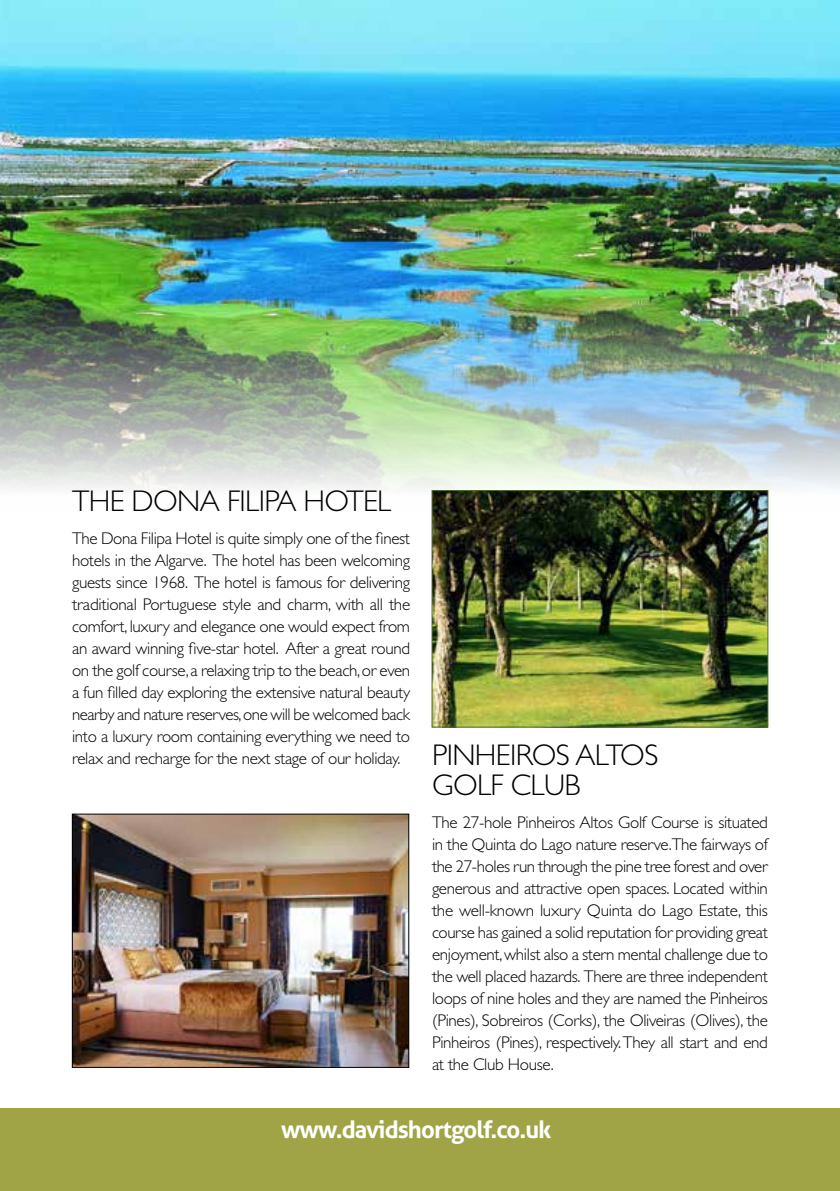
<style>
.page{position:relative;width:840px;height:1191px;background:#fff}
.page>*{position:absolute;margin:0;border:0;box-sizing:border-box;transform-origin:0 0}
.t1{font:300 30px "Gill Sans Std";letter-spacing:-.02em;color:#000}
.t2{font:700 24px "Aller";letter-spacing:-.04em;color:#fff}
.t3{font:300 17px/22px "Gill Sans Std";letter-spacing:-.02em;color:#000}
.s1{font-size:30px}
</style>
<div class="page">
<div style="left:0;top:1108px;width:839px;height:83px;background:#a0a447"></div>
<img style="left:74px;top:815px;width:333px;height:250px">
<div style="left:72px;top:813px;width:337px;height:254px;border:1px solid #000"></div>
<img style="left:0;top:0;width:839px;height:674px">
<img style="left:433px;top:492px;width:333px;height:233px">
<div style="left:431px;top:490px;width:337px;height:237px;border:1px solid #53702a"></div>
<h1 class="t1" style="left:72px;top:484px;width:320px">THE DONA FILIPA HOTEL</h1>
<p class="t3" style="left:72px;top:528px;width:587px">The Dona Filipa Hotel is quite simply one of the finest<br>hotels in the Algarve. The hotel has been welcoming<br>guests since 1968. The hotel is famous for delivering<br>traditional Portuguese style and charm, with all the<br>comfort, luxury and elegance one would expect from<br>an award winning five-star hotel. After a great round<br>on the golf course, a relaxing trip to the beach, or even<br>a fun filled day exploring the extensive natural beauty<br>nearby and nature reserves, one will be welcomed back<br>into a luxury room containing everything we need to<br>relax and recharge for the next stage of our holiday. <span class="s1">PINHEIROS ALTOS</span></p>
<h1 class="t1" style="left:432px;top:767px;width:150px">GOLF CLUB</h1>
<p class="t3" style="left:432px;top:811px;width:337px;text-align:justify">The 27-hole Pinheiros Altos Golf Course is situated in the Quinta do Lago nature reserve.The fairways of the 27-holes run through the pine tree forest and over generous and attractive open spaces. Located within the well-known luxury Quinta do Lago Estate, this course has gained a solid reputation for providing great enjoyment, whilst also a stern mental challenge due to the well placed hazards. There are three independent loops of nine holes and they are named the Pinheiros (Pines), Sobreiros (Corks), the Oliveiras (Olives), the Pinheiros (Pines), respectively. They all start and end at the Club House.</p>
<h2 class="t2" style="left:281px;top:1114px;width:271px">www.davidshortgolf.co.uk</h2>
</div>
